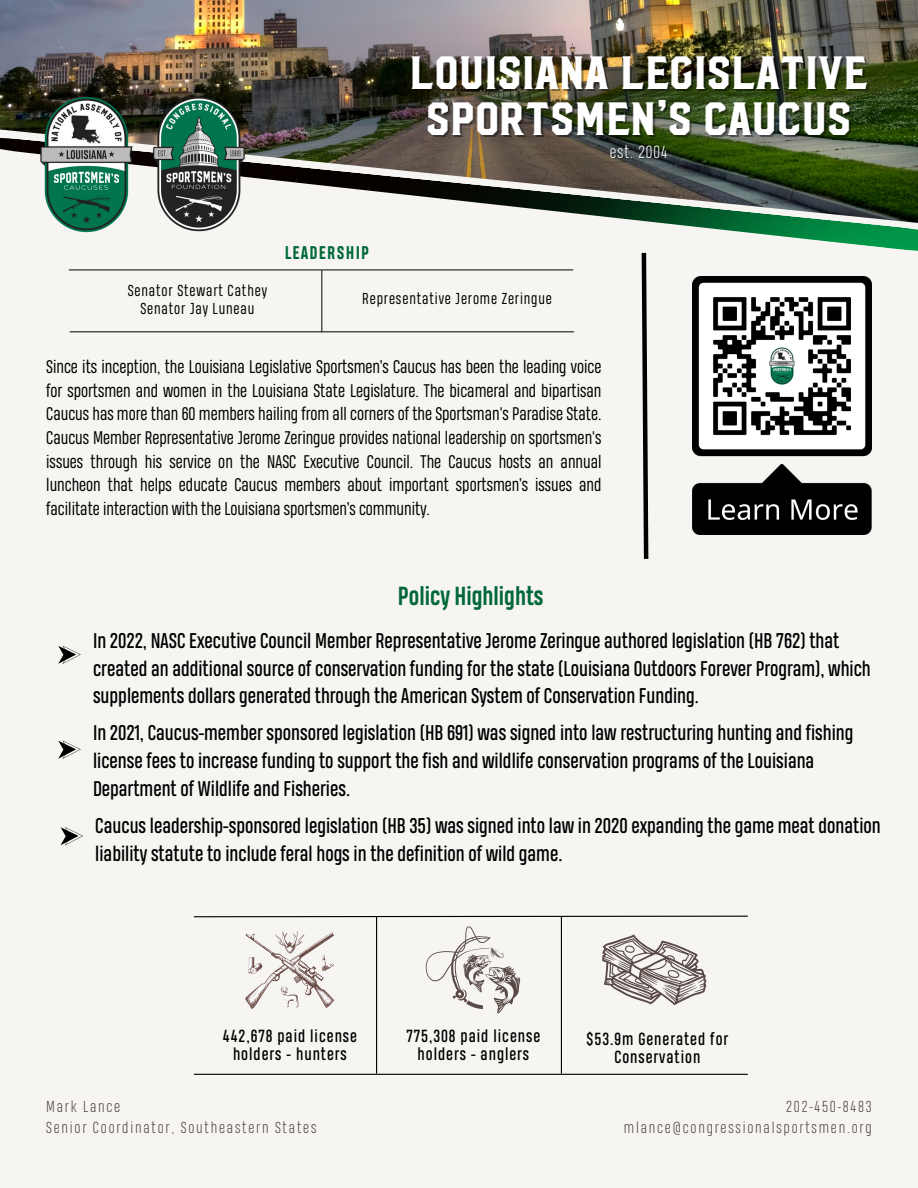
<style>
.page{position:relative;width:918px;height:1188px;background:#f6f5f2}
.page>*{position:absolute;margin:0;border:0;box-sizing:border-box;transform-origin:0 0}
.t1{font:46.5px "Hudson NY Serif";color:#fff}
.t2{font:700 24.6px "Heading Pro";color:#006838}
.t3{font:20.1px/27.8px "Heading Pro";color:#000}
.t4{font:700 18.75px "Heading Smallcase Pro";letter-spacing:.06em;color:#006838}
.t5{font:17.25px/23.7px "Heading Pro";color:#000;text-align:justify}
.t6{font:16.5px/18px "Heading Pro";letter-spacing:.06em;color:#000;text-align:center}
.t7{font:300 16.5px "Heading Pro";letter-spacing:.06em;color:#fff}
.t8{font:300 15px "Heading Pro";letter-spacing:.12em;color:#594a47}
.t9{font:15px "Heading Pro";letter-spacing:.06em;color:#000}
</style>
<div class="page">
<hr style="left:69px;top:270px;width:504px;height:1px;background:#000">
<hr style="left:70px;top:331px;width:504px;height:1px;background:#000">
<hr style="left:321px;top:271px;width:1px;height:61px;background:#000">
<svg style="left:641px;top:252px;width:8px;height:307px"></svg>
<img style="left:693px;top:277px;width:179px;height:257px">
<svg style="left:58px;top:741px;width:23px;height:18px"></svg>
<svg style="left:58px;top:646px;width:23px;height:18px"></svg>
<svg style="left:61px;top:827px;width:22px;height:18px"></svg>
<img style="left:0;top:0;width:918px;height:137px">
<img style="left:268px;top:137px;width:650px;height:114px">
<img style="left:172px;top:78px;width:96px;height:154px">
<img style="left:0;top:78px;width:172px;height:155px">
<svg style="left:193px;top:915px;width:555px;height:3px"></svg>
<hr style="left:561px;top:917px;width:1px;height:156px;background:#000">
<hr style="left:376px;top:917px;width:1px;height:156px;background:#000">
<svg style="left:245px;top:931px;width:89px;height:78px"></svg>
<svg style="left:425px;top:926px;width:96px;height:87px"></svg>
<svg style="left:602px;top:935px;width:104px;height:70px"></svg>
<hr style="left:194px;top:1074px;width:553px;height:1px;background:#000">
<p class="t1" style="left:409px;top:50px;width:460px">LOUISIANA LEGISLATIVE</p>
<h4 class="t1" style="left:426px;top:96px;width:427px">SPORTSMEN’S CAUCUS</h4>
<p class="t7" style="left:610px;top:145px;width:59px">est. 2004</p>
<h1 class="t9" style="left:128px;top:285px;width:141px">Senator Stewart Cathey</h1>
<p class="t9" style="left:140px;top:303px;width:115px">Senator Jay Luneau</p>
<p class="t4" style="left:285px;top:244px;width:86px">LEADERSHIP</p>
<p class="t9" style="left:362px;top:293px;width:191px">Representative Jerome Zeringue</p>
<h4 class="t5" style="left:46px;top:356px;width:557px">Since its inception, the Louisiana Legislative Sportsmen’s Caucus has been the leading voice for sportsmen and women in the Louisiana State Legislature. The bicameral and bipartisan Caucus has more than 60 members hailing from all corners of the Sportsman's Paradise State.<br>Caucus Member Representative Jerome Zeringue provides national leadership on sportsmen's issues through his service on the NASC Executive Council. The Caucus hosts an annual luncheon that helps educate Caucus members about important sportsmen’s issues and facilitate interaction with the Louisiana sportsmen’s community.</h4>
<p class="t2" style="left:398px;top:586px;width:147px">Policy Highlights</p>
<p class="t3" style="left:93px;top:628px;width:779px">In 2022, NASC Executive Council Member Representative Jerome Zeringue authored legislation (HB 762) that created an additional source of conservation funding for the state (Louisiana Outdoors Forever Program), which supplements dollars generated through the American System of Conservation Funding.</p>
<p class="t3" style="left:93px;top:721px;width:762px">In 2021, Caucus-member sponsored legislation (HB 691) was signed into law restructuring hunting and fishing license fees to increase funding to support the fish and wildlife conservation programs of the Louisiana<br>Department of Wildlife and Fisheries.</p>
<p class="t3" style="left:95px;top:813px;width:787px">Caucus leadership-sponsored legislation (HB 35) was signed into law in 2020 expanding the game meat donation liability statute to include feral hogs in the definition of wild game.</p>
<h4 class="t6" style="left:223px;top:1028px;width:136px">442,678 paid license holders - hunters</h4>
<p class="t6" style="left:587px;top:1031px;width:143px">$53.9m Generated for<br>Conservation</p>
<p class="t6" style="left:407px;top:1028px;width:135px">775,308 paid license holders - anglers</p>
<p class="t8" style="left:46px;top:1101px;width:76px">Mark Lance</p>
<p class="t8" style="left:46px;top:1121px;width:272px">Senior Coordinator, Southeastern States</p>
<p class="t8" style="left:786px;top:1101px;width:87px">202-450-8483</p>
<p class="t8" style="left:624px;top:1121px;width:249px">mlance@congressionalsportsmen.org</p>
</div>
